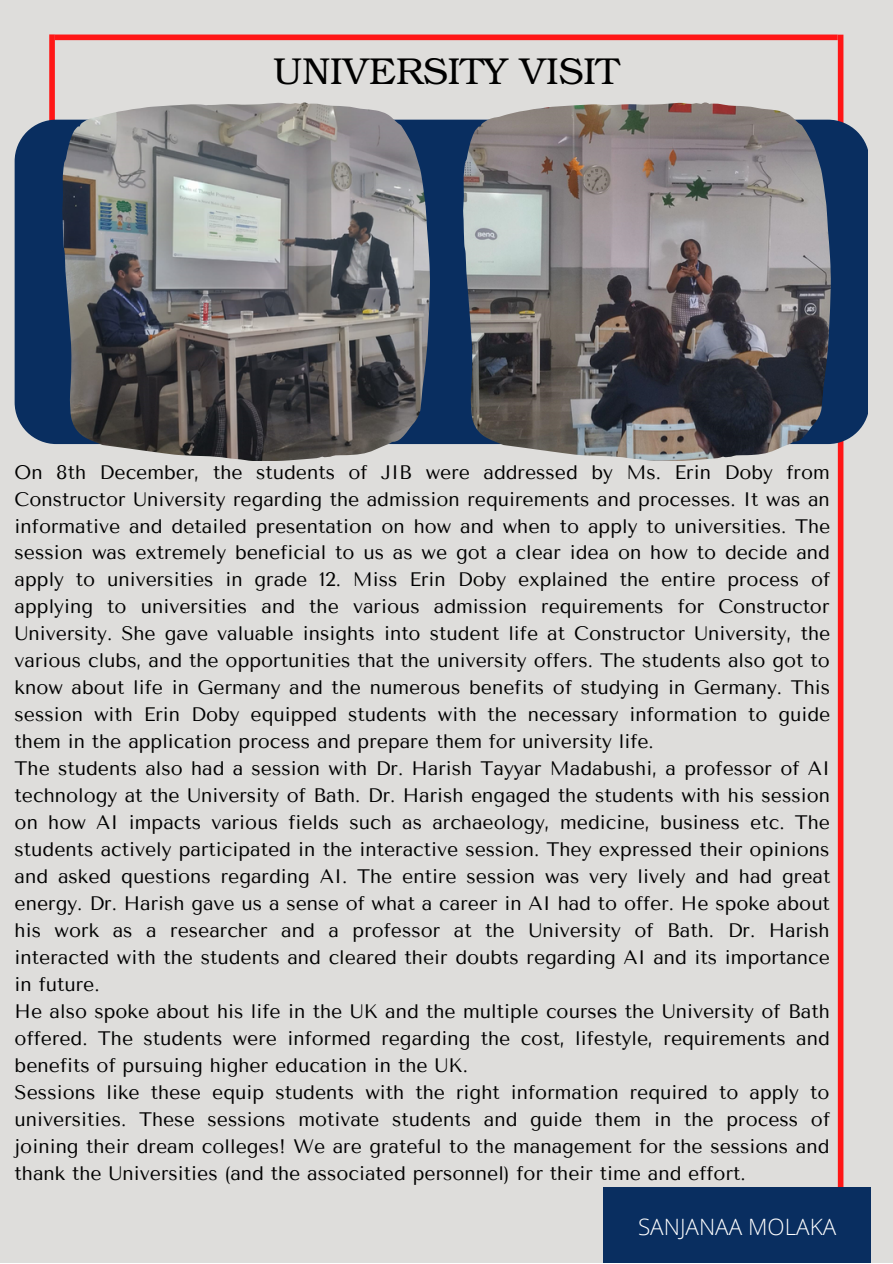
<style>
.page{position:relative;width:893px;height:1264px;background:#fff}
.page>*{position:absolute;margin:0;border:0;box-sizing:border-box;transform-origin:0 0}
.t1{font:37.5px "Te X Gyre Bonum";color:#000}
.t2{font:300 22.5px "Open Sans";color:#fff}
.t3{font:19.5px/27px "Tenor Sans";color:#000}
</style>
<div class="page">
<div style="left:0;top:0;width:892px;height:1262px;background:#dedddb"></div>
<div style="left:55px;top:35px;width:782px;height:5px;background:#ff1616"></div>
<div style="left:837px;top:35px;width:6px;height:1191px;background:#ff1616"></div>
<div style="left:49px;top:34px;width:6px;height:248px;background:#ff1616"></div>
<div style="left:603px;top:1186px;width:268px;height:76px;background:#092e60"></div>
<div style="left:15px;top:120px;width:853px;height:324px;background:#092e60"></div>
<img style="left:62px;top:102px;width:367px;height:359px">
<img style="left:463px;top:102px;width:367px;height:359px">
<h1 class="t1" style="left:273px;top:44px;width:348px">UNIVERSITY VISIT</h1>
<p class="t3" style="left:15px;top:458px;width:817px">On 8th December, the students of JIB were addressed by Ms. Erin Doby from Constructor University regarding the admission requirements and processes. It was an informative and detailed presentation on how and when to apply to universities. The session was extremely beneficial to us as we got a clear idea on how to decide and apply to universities in grade 12. Miss Erin Doby explained the entire process of applying to universities and the various admission requirements for Constructor University. She gave valuable insights into student life at Constructor University, the various clubs, and the opportunities that the university offers. The students also got to know about life in Germany and the numerous benefits of studying in Germany. This session with Erin Doby equipped students with the necessary information to guide them in the application process and prepare them for university life.<br>The students also had a session with Dr. Harish Tayyar Madabushi, a professor of AI technology at the University of Bath. Dr. Harish engaged the students with his session on how AI impacts various fields such as archaeology, medicine, business etc. The students actively participated in the interactive session. They expressed their opinions and asked questions regarding AI. The entire session was very lively and had great energy. Dr. Harish gave us a sense of what a career in AI had to offer. He spoke about his work as a researcher and a professor at the University of Bath. Dr. Harish interacted with the students and cleared their doubts regarding AI and its importance in future.<br>He also spoke about his life in the UK and the multiple courses the University of Bath offered. The students were informed regarding the cost, lifestyle, requirements and benefits of pursuing higher education in the UK.<br>Sessions like these equip students with the right information required to apply to universities. These sessions motivate students and guide them in the process of joining their dream colleges! We are grateful to the management for the sessions and thank the Universities (and the associated personnel) for their time and effort.</p>
<p class="t2" style="left:638px;top:1211px;width:200px">SANJANAA MOLAKA</p>
</div>
